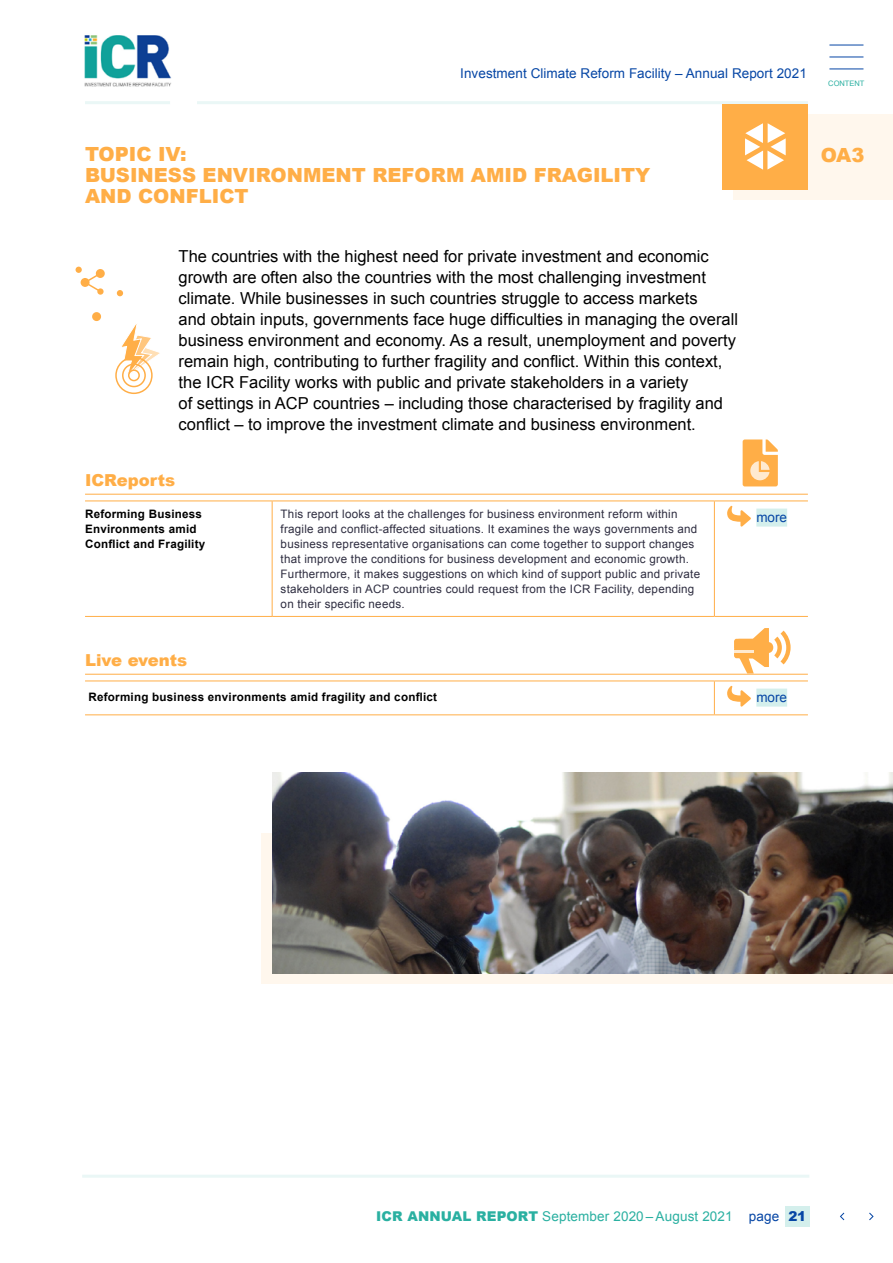
<style>
.page{position:relative;width:893px;height:1263px;background:#fff}
.page>*{position:absolute;margin:0;border:0;box-sizing:border-box;transform-origin:0 0}
.t1{font:900 19.5px/21px "Arial";color:#ffae47}
.t2{font:16.5px/21px "Arial";color:#000}
.t3{font:900 16.5px "Arial";color:#ffae47}
.t4{font:13.5px "Arial";letter-spacing:.005em;color:#0646a5}
.t5{font:13.5px "Arial";letter-spacing:.01em;color:#2ab0a1}
.t6{font:11.7px/15px "Arial";letter-spacing:.02em;color:#2f2e41}
.t7{font:700 11.7px/15px "Arial";letter-spacing:.02em;color:#000}
.t8{font:7.5px "Arial";color:#2ab0a1}
.s1{font-weight:900}
.s2{color:#0646a5}
.s3{font-weight:900;color:#0646a5}
</style>
<div class="page">
<img style="left:84px;top:35px;width:87px;height:52px">
<hr style="left:197px;top:101px;width:611px;height:3px;background:#eaf7f6">
<hr style="left:82px;top:1175px;width:727px;height:3px;background:#eaf7f6">
<hr style="left:85px;top:101px;width:85px;height:3px;background:#eaf7f6">
<hr style="left:829px;top:69px;width:34px;height:1px;background:#0646a5">
<hr style="left:829px;top:45px;width:34px;height:1px;background:#0646a5">
<hr style="left:829px;top:57px;width:34px;height:1px;background:#0646a5">
<div style="left:785px;top:1206px;width:24px;height:20px;background:#d4efec"></div>
<svg style="left:840px;top:1213px;width:33px;height:7px"></svg>
<hr style="left:85px;top:494px;width:723px;height:1px;background:#ffae47">
<hr style="left:85px;top:674px;width:723px;height:1px;background:#ffae47">
<hr style="left:85px;top:501px;width:187px;height:1px;background:#ffae47">
<hr style="left:272px;top:501px;width:442px;height:1px;background:#ffae47">
<hr style="left:272px;top:501px;width:1px;height:115px;background:#ffae47">
<hr style="left:714px;top:501px;width:94px;height:1px;background:#ffae47">
<hr style="left:714px;top:501px;width:1px;height:115px;background:#ffae47">
<hr style="left:85px;top:616px;width:187px;height:1px;background:#ffae47">
<hr style="left:272px;top:616px;width:442px;height:1px;background:#ffae47">
<hr style="left:714px;top:616px;width:94px;height:1px;background:#ffae47">
<div style="left:756px;top:509px;width:31px;height:18px;background:#d4efec"></div>
<svg style="left:727px;top:505px;width:24px;height:22px"></svg>
<hr style="left:85px;top:681px;width:629px;height:1px;background:#ffae47">
<hr style="left:714px;top:681px;width:94px;height:1px;background:#ffae47">
<hr style="left:714px;top:681px;width:1px;height:33px;background:#ffae47">
<hr style="left:85px;top:714px;width:629px;height:1px;background:#ffae47">
<hr style="left:714px;top:714px;width:94px;height:1px;background:#ffae47">
<div style="left:756px;top:689px;width:31px;height:18px;background:#d4efec"></div>
<svg style="left:727px;top:685px;width:24px;height:22px"></svg>
<svg style="left:743px;top:439px;width:35px;height:47px;background:#ffbf6e"></svg>
<svg style="left:734px;top:628px;width:57px;height:45px"></svg>
<div style="left:261px;top:833px;width:632px;height:151px;background:#fff7ed"></div>
<img style="left:272px;top:773px;width:621px;height:201px">
<div style="left:92px;top:312px;width:9px;height:9px;background:#ffae47;border-radius:50%"></div>
<svg style="left:117px;top:290px;width:6px;height:6px"></svg>
<div style="left:96px;top:269px;width:9px;height:9px;background:#ffae47;border-radius:50%"></div>
<svg style="left:97px;top:288px;width:7px;height:7px"></svg>
<svg style="left:76px;top:267px;width:25px;height:25px"></svg>
<svg style="left:119px;top:324px;width:41px;height:56px"></svg>
<div style="left:115px;top:357px;width:38px;height:37px;border:2px solid #ffae47;border-radius:50%"></div>
<div style="left:122px;top:363px;width:24px;height:24px;border:2px solid #ffae47;border-radius:50%"></div>
<div style="left:128px;top:369px;width:12px;height:12px;border:2px solid #ffae47;border-radius:50%"></div>
<div style="left:733px;top:115px;width:160px;height:85px;background:#fff7ed"></div>
<div style="left:723px;top:104px;width:85px;height:85px;background:#ffae47"></div>
<svg style="left:745px;top:123px;width:41px;height:47px"></svg>
<p class="t4" style="left:460px;top:65px;width:348px">Investment Climate Reform Facility – Annual Report 2021</p>
<p class="t8" style="left:828px;top:78px;width:38px">CONTENT</p>
<p class="t1" style="left:85px;top:143px;width:567px">TOPIC IV:<br>BUSINESS ENVIRONMENT REFORM AMID FRAGILITY<br>AND CONFLICT</p>
<p class="t2" style="left:179px;top:246px;width:561px">The countries with the highest need for private investment and economic growth are often also the countries with the most challenging investment climate. While businesses in such countries struggle to access markets<br>and obtain inputs, governments face huge difficulties in managing the overall business environment and economy. As a result, unemployment and poverty remain high, contributing to further fragility and conflict. Within this context, the ICR Facility works with public and private stakeholders in a variety<br>of settings in ACP countries – including those characterised by fragility and conflict – to improve the investment climate and business environment.</p>
<p class="t3" style="left:85px;top:468px;width:92px">ICReports</p>
<p class="t7" style="left:85px;top:507px;width:122px">Reforming Business<br>Environments amid<br>Conflict and Fragility</p>
<p class="t6" style="left:281px;top:506px;width:421px">This report looks at the challenges for business environment reform within fragile and conflict-affected situations. It examines the ways governments and business representative organisations can come together to support changes that improve the conditions for business development and economic growth.<br>Furthermore, it makes suggestions on which kind of support public and private stakeholders in ACP countries could request from the ICR Facility, depending on their specific needs.</p>
<p class="t4" style="left:756px;top:508px;width:32px">more</p>
<p class="t3" style="left:85px;top:648px;width:104px">Live events</p>
<p class="t7" style="left:89px;top:690px;width:350px">Reforming business environments amid fragility and conflict</p>
<p class="t4" style="left:756px;top:688px;width:32px">more</p>
<p class="t1" style="left:821px;top:144px;width:45px">OA3</p>
<p class="t5" style="left:376px;top:1207px;width:431px"><span class="s1">ICR ANNUAL REPORT</span> September 2020 – August 2021 <span class="s2">page</span> <span class="s3">21</span></p>
</div>
